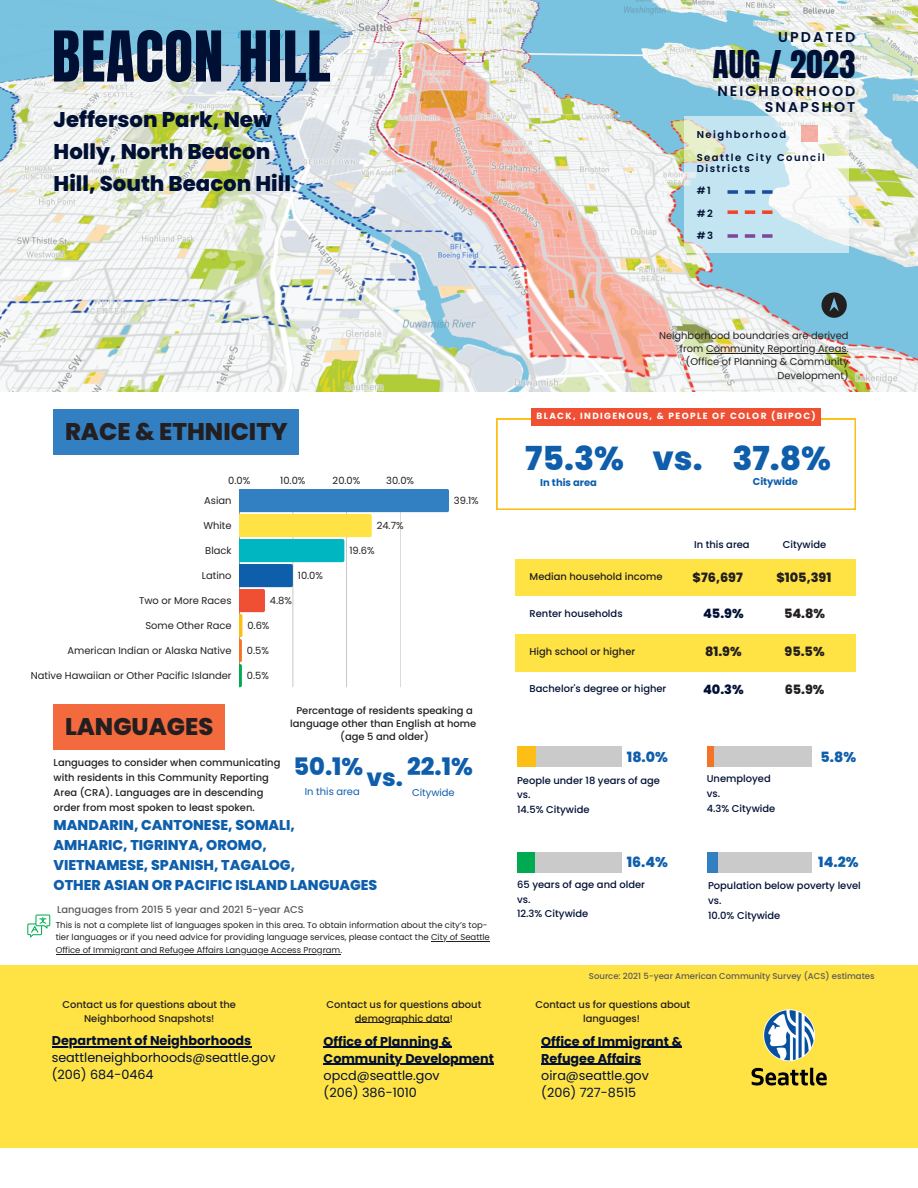
<style>
.page{position:relative;width:918px;height:1188px;background:#fff}
.page>*{position:absolute;margin:0;border:0;box-sizing:border-box;transform-origin:0 0}
.t1{font:59.55px "Anton";letter-spacing:.01em;color:#000f34}
.t2{font:800 33px "Poppins";color:#0e5eac}
.t3{font:32.55px "Anton";letter-spacing:.01em;color:#000f34}
.t4{font:800 24.15px "Poppins";color:#231f20}
.t5{font:800 24px "Poppins";color:#0e5eac}
.t6{font:800 24px "Poppins";color:#231f20}
.t7{font:800 21.3px/31.8px "Poppins";color:#000f34}
.t8{font:800 14.1px "Poppins";color:#0e5eac}
.t9{font:600 14.1px/15.9px "Poppins";letter-spacing:.15em;color:#000f34;text-align:right}
.t10{font:800 12.9px "Poppins";color:#231f20}
.t11{font:800 12.9px "Poppins";color:#000f34}
.t12{font:12.75px/17px "Poppins";color:#000f34}
.t13{font:700 12.75px/17px "Poppins";color:#000f34}
.t14{font:600 10.05px/11.2px "Poppins";letter-spacing:.15em;color:#000f34}
.t15{font:500 9.9px/13.2px "Poppins";color:#231f20;text-align:center}
.t16{font:9.9px/13.2px "Poppins";color:#231f20;text-align:right}
.t17{font:500 9.9px "Poppins";color:#000f34}
.t18{font:500 9.9px "Poppins";color:#5b5b5b}
.t19{font:700 9.9px "Poppins";color:#0e5eac}
.t20{font:9.9px "Poppins";color:#0e5eac}
.t21{font:700 9px "Poppins";letter-spacing:.15em;color:#fff}
.t22{font:8.55px/12.8px "Poppins";color:#231f20}
.t23{font:500 8.55px "Poppins";color:#5b5b5b}
</style>
<div class="page">
<div style="left:0;top:966px;width:918px;height:182px;background:#ffe344"></div>
<img style="left:751px;top:1009px;width:76px;height:77px">
<svg style="left:239px;top:489px;width:210px;height:198px"></svg>
<svg style="left:497px;top:419px;width:359px;height:90px"></svg>
<div style="left:531px;top:408px;width:290px;height:17px;background:#ef4f33"></div>
<div style="left:515px;top:559px;width:341px;height:37px;background:#ffe344"></div>
<div style="left:515px;top:634px;width:341px;height:38px;background:#ffe344"></div>
<div style="left:517px;top:746px;width:105px;height:21px;background:#cacaca"></div>
<div style="left:517px;top:746px;width:19px;height:21px;background:#fdbe15"></div>
<div style="left:517px;top:852px;width:105px;height:21px;background:#cacaca"></div>
<div style="left:517px;top:852px;width:17px;height:21px;background:#00aa52"></div>
<div style="left:707px;top:746px;width:105px;height:21px;background:#cacaca"></div>
<div style="left:707px;top:746px;width:6px;height:21px;background:#f37328"></div>
<div style="left:707px;top:852px;width:105px;height:21px;background:#cacaca"></div>
<div style="left:707px;top:852px;width:10px;height:21px;background:#3280c2"></div>
<img style="left:0;top:0;width:918px;height:392px">
<svg style="left:820px;top:291px;width:28px;height:28px"></svg>
<hr style="left:706px;top:353px;width:141px;height:1px;background:#231f20">
<div style="left:53px;top:409px;width:246px;height:46px;background:#3280c2"></div>
<div style="left:53px;top:704px;width:172px;height:46px;background:#f26a3d"></div>
<hr style="left:52px;top:1047px;width:199px;height:1px;background:#000f34">
<hr style="left:324px;top:1047px;width:128px;height:1px;background:#000f34">
<hr style="left:324px;top:1064px;width:170px;height:1px;background:#000f34">
<hr style="left:541px;top:1047px;width:141px;height:1px;background:#000f34">
<hr style="left:541px;top:1064px;width:100px;height:1px;background:#000f34">
<svg style="left:684px;top:117px;width:165px;height:136px;fill:#c3e4f1"></svg>
<div style="left:801px;top:125px;width:17px;height:17px;background:#f5b0a4"></div>
<svg style="left:726px;top:190px;width:47px;height:4px"></svg>
<svg style="left:726px;top:210px;width:47px;height:4px"></svg>
<hr style="left:355px;top:1022px;width:95px;height:1px;background:#231f20">
<svg style="left:726px;top:234px;width:47px;height:4px"></svg>
<svg style="left:27px;top:915px;width:23px;height:23px"></svg>
<hr style="left:431px;top:941px;width:59px;height:1px;background:#231f20">
<hr style="left:56px;top:954px;width:284px;height:1px;background:#231f20">
<p class="t1" style="left:52px;top:14px;width:280px">BEACON HILL</p>
<p class="t7" style="left:54px;top:103px;width:239px">Jefferson Park, New<br>Holly, North Beacon<br>Hill, South Beacon Hill</p>
<p class="t9" style="left:778px;top:30px;width:79px">UPDATED</p>
<p class="t3" style="left:713px;top:41px;width:144px">AUG / 2023</p>
<p class="t9" style="left:717px;top:84px;width:140px">NEIGHBORHOOD<br>SNAPSHOT</p>
<p class="t14" style="left:697px;top:129px;width:91px">Neighborhood</p>
<p class="t14" style="left:697px;top:151px;width:130px">Seattle City Council<br>Districts</p>
<p class="t14" style="left:697px;top:185px;width:15px">#1</p>
<p class="t14" style="left:697px;top:208px;width:18px">#2</p>
<p class="t14" style="left:697px;top:230px;width:18px">#3</p>
<p class="t4" style="left:65px;top:415px;width:224px">RACE &amp; ETHNICITY</p>
<p class="t16" style="left:228px;top:474px;width:24px">0.0%</p>
<p class="t16" style="left:280px;top:474px;width:27px">10.0%</p>
<p class="t16" style="left:333px;top:474px;width:29px">20.0%</p>
<p class="t16" style="left:386px;top:474px;width:29px">30.0%</p>
<p class="t16" style="left:204px;top:494px;width:29px">Asian</p>
<p class="t16" style="left:454px;top:494px;width:26px">39.1%</p>
<p class="t16" style="left:203px;top:519px;width:30px">White</p>
<p class="t16" style="left:377px;top:519px;width:28px">24.7%</p>
<p class="t16" style="left:205px;top:544px;width:28px">Black</p>
<p class="t16" style="left:349px;top:544px;width:27px">19.6%</p>
<p class="t16" style="left:202px;top:569px;width:31px">Latino</p>
<p class="t16" style="left:298px;top:569px;width:27px">10.0%</p>
<p class="t16" style="left:139px;top:594px;width:94px">Two or More Races</p>
<p class="t16" style="left:270px;top:594px;width:24px">4.8%</p>
<p class="t16" style="left:145px;top:619px;width:88px">Some Other Race</p>
<p class="t16" style="left:247px;top:619px;width:24px">0.6%</p>
<p class="t16" style="left:68px;top:644px;width:166px">American Indian or Alaska Native</p>
<p class="t16" style="left:247px;top:644px;width:24px">0.5%</p>
<p class="t16" style="left:31px;top:669px;width:202px">Native Hawaiian or Other Pacific Islander</p>
<p class="t16" style="left:247px;top:669px;width:24px">0.5%</p>
<p class="t6" style="left:65px;top:710px;width:150px">LANGUAGES</p>
<p class="t15" style="left:54px;top:755px;width:228px;line-height:14.9px;text-align:left">Languages to consider when communicating with residents in this Community Reporting Area (CRA). Languages are in descending order from most spoken to least spoken.</p>
<p class="t15" style="left:290px;top:704px;width:187px">Percentage of residents speaking a language other than English at home</p>
<p class="t15" style="left:340px;top:730px;width:90px">(age 5 and older)</p>
<p class="t5" style="left:293px;top:750px;width:71px">50.1%</p>
<p class="t20" style="left:305px;top:784px;width:56px">In this area</p>
<p class="t5" style="left:407px;top:750px;width:67px">22.1%</p>
<p class="t20" style="left:412px;top:785px;width:44px">Citywide</p>
<p class="t5" style="left:366px;top:761px;width:38px">vs.</p>
<p class="t8" style="left:54px;top:815px;width:243px">MANDARIN, CANTONESE, SOMALI,</p>
<p class="t8" style="left:54px;top:835px;width:215px">AMHARIC, TIGRINYA, OROMO,</p>
<p class="t8" style="left:54px;top:855px;width:243px">VIETNAMESE, SPANISH, TAGALOG,</p>
<p class="t8" style="left:54px;top:875px;width:325px">OTHER ASIAN OR PACIFIC ISLAND LANGUAGES</p>
<p class="t18" style="left:57px;top:903px;width:248px">Languages from 2015 5 year and 2021 5-year ACS</p>
<p class="t22" style="left:56px;top:918px;width:436px">This is not a complete list of languages spoken in this area. To obtain information about the city’s top&shy;tier languages or if you need advice for providing language services, please contact the City of Seattle<br>Office of Immigrant and Refugee Affairs Language Access Program.</p>
<p class="t16" style="left:659px;top:329px;width:191px">Neighborhood boundaries are derived from Community Reporting Areas. (Office of Planning &amp; Community<br>Development)</p>
<p class="t21" style="left:536px;top:410px;width:281px">BLACK, INDIGENOUS, &amp; PEOPLE OF COLOR (BIPOC)</p>
<p class="t2" style="left:525px;top:436px;width:100px">75.3%</p>
<p class="t2" style="left:653px;top:436px;width:52px">vs.</p>
<p class="t2" style="left:732px;top:435px;width:100px">37.8%</p>
<p class="t19" style="left:540px;top:475px;width:58px">In this area</p>
<p class="t19" style="left:753px;top:475px;width:47px">Citywide</p>
<p class="t17" style="left:694px;top:537px;width:57px">In this area</p>
<p class="t17" style="left:783px;top:537px;width:45px">Citywide</p>
<p class="t15" style="left:530px;top:570px;width:134px">Median household income</p>
<p class="t10" style="left:693px;top:568px;width:52px">$76,697</p>
<p class="t10" style="left:776px;top:568px;width:56px">$105,391</p>
<p class="t17" style="left:530px;top:606px;width:95px">Renter households</p>
<p class="t11" style="left:703px;top:604px;width:42px">45.9%</p>
<p class="t10" style="left:784px;top:604px;width:43px">54.8%</p>
<p class="t15" style="left:530px;top:645px;width:107px">High school or higher</p>
<p class="t10" style="left:705px;top:643px;width:38px">81.9%</p>
<p class="t10" style="left:785px;top:643px;width:42px">95.5%</p>
<p class="t17" style="left:530px;top:682px;width:138px">Bachelor's degree or higher</p>
<p class="t11" style="left:703px;top:680px;width:42px">40.3%</p>
<p class="t10" style="left:785px;top:680px;width:41px">65.9%</p>
<p class="t8" style="left:627px;top:747px;width:43px">18.0%</p>
<p class="t8" style="left:821px;top:748px;width:37px">5.8%</p>
<p class="t17" style="left:517px;top:773px;width:144px">People under 18 years of age</p>
<p class="t17" style="left:517px;top:788px;width:15px">vs.</p>
<p class="t17" style="left:517px;top:803px;width:74px">14.5% Citywide</p>
<p class="t17" style="left:707px;top:772px;width:65px">Unemployed</p>
<p class="t17" style="left:707px;top:787px;width:15px">vs.</p>
<p class="t17" style="left:707px;top:802px;width:70px">4.3% Citywide</p>
<p class="t8" style="left:627px;top:852px;width:43px">16.4%</p>
<p class="t8" style="left:818px;top:852px;width:42px">14.2%</p>
<p class="t17" style="left:517px;top:877px;width:129px">65 years of age and older</p>
<p class="t17" style="left:517px;top:892px;width:15px">vs.</p>
<p class="t17" style="left:517px;top:907px;width:73px">12.3% Citywide</p>
<p class="t17" style="left:708px;top:878px;width:154px">Population below poverty level</p>
<p class="t17" style="left:708px;top:893px;width:15px">vs.</p>
<p class="t17" style="left:708px;top:908px;width:74px">10.0% Citywide</p>
<p class="t23" style="left:589px;top:970px;width:287px">Source: 2021 5-year American Community Survey (ACS) estimates</p>
<p class="t15" style="left:63px;top:998px;width:175px">Contact us for questions about the<br>Neighborhood Snapshots!</p>
<p class="t15" style="left:536px;top:998px;width:156px">Contact us for questions about languages!</p>
<p class="t15" style="left:327px;top:998px;width:156px">Contact us for questions about demographic data!</p>
<p class="t13" style="left:52px;top:1033px;width:201px">Department of Neighborhoods</p>
<p class="t12" style="left:52px;top:1050px;width:225px">seattleneighborhoods@seattle.gov (206) 684-0464</p>
<p class="t13" style="left:324px;top:1033px;width:130px">Office of Planning &amp;</p>
<p class="t13" style="left:324px;top:1050px;width:172px">Community Development</p>
<p class="t12" style="left:324px;top:1067px;width:118px">opcd@seattle.gov</p>
<p class="t12" style="left:324px;top:1084px;width:95px">(206) 386-1010</p>
<p class="t13" style="left:541px;top:1033px;width:142px">Office of Immigrant &amp;<br>Refugee Affairs</p>
<p class="t12" style="left:541px;top:1067px;width:109px">oira@seattle.gov</p>
<p class="t12" style="left:541px;top:1084px;width:96px">(206) 727-8515</p>
</div>
